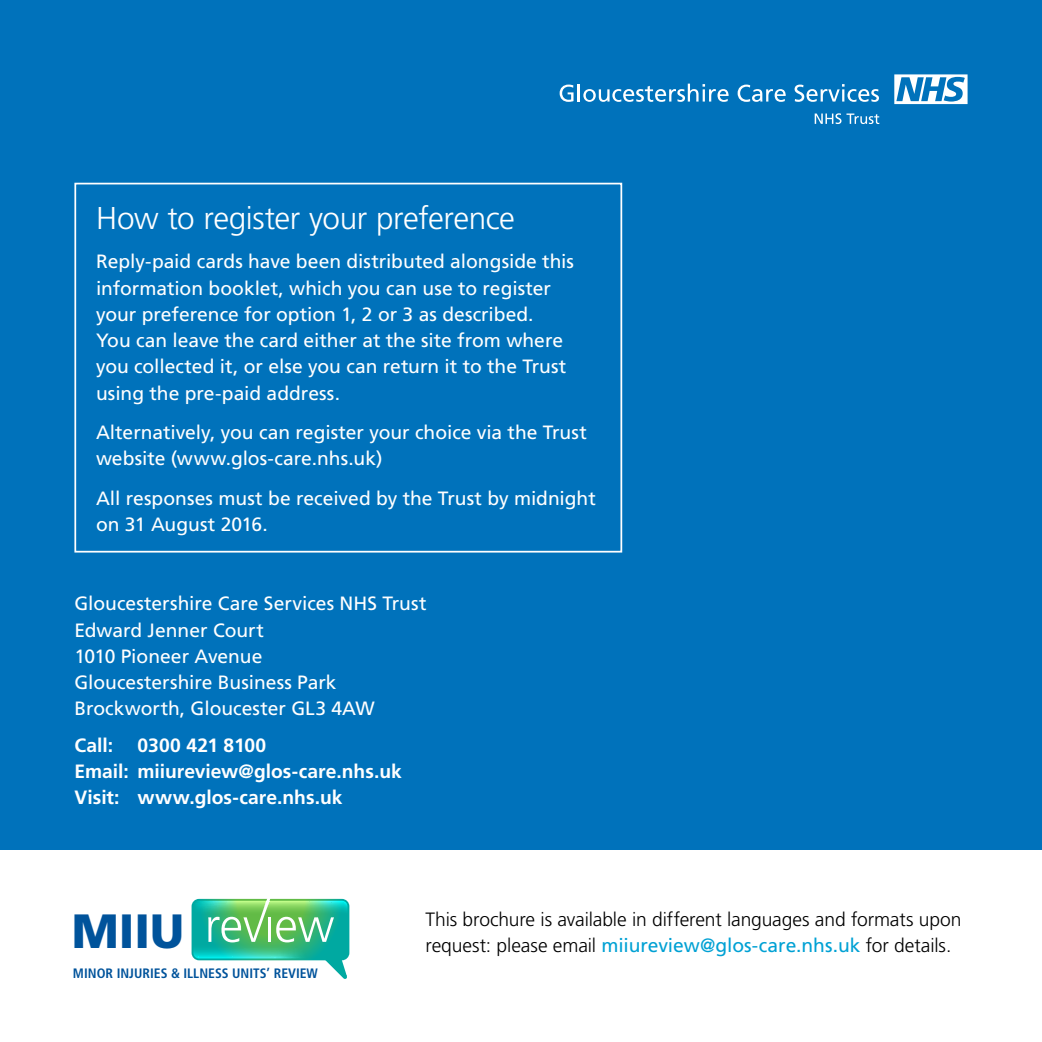
<style>
.page{position:relative;width:1042px;height:1042px;background:#fff}
.page>*{position:absolute;margin:0;border:0;box-sizing:border-box;transform-origin:0 0}
.t1{font:900 48.12px "Frutiger";color:#00539b}
.t2{font:300 31.5px "Frutiger";letter-spacing:-.015em;color:#fff}
.t3{font:19.25px/26.2px "Frutiger";color:#fff}
.t4{font:300 19.25px/26.2px "Frutiger";letter-spacing:-.01em;color:#000}
.t5{font:700 19.25px/26.2px "Frutiger";color:#fff}
.t6{font:700 condensed 13.65px "Frutiger";color:#00539b}
.s1{font-weight:400;color:#00a1d4}
</style>
<div class="page">
<div style="left:0;top:0;width:1042px;height:849px;background:#0072bb"></div>
<div style="left:74px;top:183px;width:548px;height:369px;border:2px solid #fff"></div>
<svg style="left:192px;top:898px;width:157px;height:81px"></svg>
<svg style="left:894px;top:74px;width:73px;height:30px"></svg>
<svg style="left:559px;top:84px;width:169px;height:18px"></svg>
<svg style="left:737px;top:85px;width:49px;height:17px"></svg>
<svg style="left:794px;top:84px;width:85px;height:18px"></svg>
<svg style="left:814px;top:113px;width:65px;height:11px"></svg>
<h2 class="t2" style="left:96px;top:200px;width:420px">How to register your preference</h2>
<p class="t3" style="left:96px;top:248px;width:479px">Reply-paid cards have been distributed alongside this information booklet, which you can use to register your preference for option 1, 2 or 3 as described.<br>You can leave the card either at the site from where you collected it, or else you can return it to the Trust using the pre-paid address.</p>
<p class="t3" style="left:96px;top:419px;width:492px">Alternatively, you can register your choice via the Trust website (www.glos-care.nhs.uk)</p>
<p class="t3" style="left:96px;top:485px;width:501px">All responses must be received by the Trust by midnight on 31 August 2016.</p>
<p class="t3" style="left:74px;top:590px;width:354px">Gloucestershire Care Services NHS Trust<br>Edward Jenner Court<br>1010 Pioneer Avenue<br>Gloucestershire Business Park<br>Brockworth, Gloucester GL3 4AW</p>
<p class="t5" style="left:74px;top:731px;width:40px">Call:</p>
<p class="t5" style="left:74px;top:731px;width:329px;text-indent:63px">0300 421 8100<br>Email: miiureview@glos-care.nhs.uk<br>Visit: www.glos-care.nhs.uk</p>
<h1 class="t1" style="left:72px;top:902px;width:114px">MIIU</h1>
<p class="t6" style="left:73px;top:965px;width:247px">MINOR INJURIES &amp; ILLNESS UNITS’ REVIEW</p>
<p class="t4" style="left:425px;top:906px;width:537px">This brochure is available in different languages and formats upon request: please email <span class="s1">miiureview@glos-care.nhs.uk</span> for details.</p>
</div>
